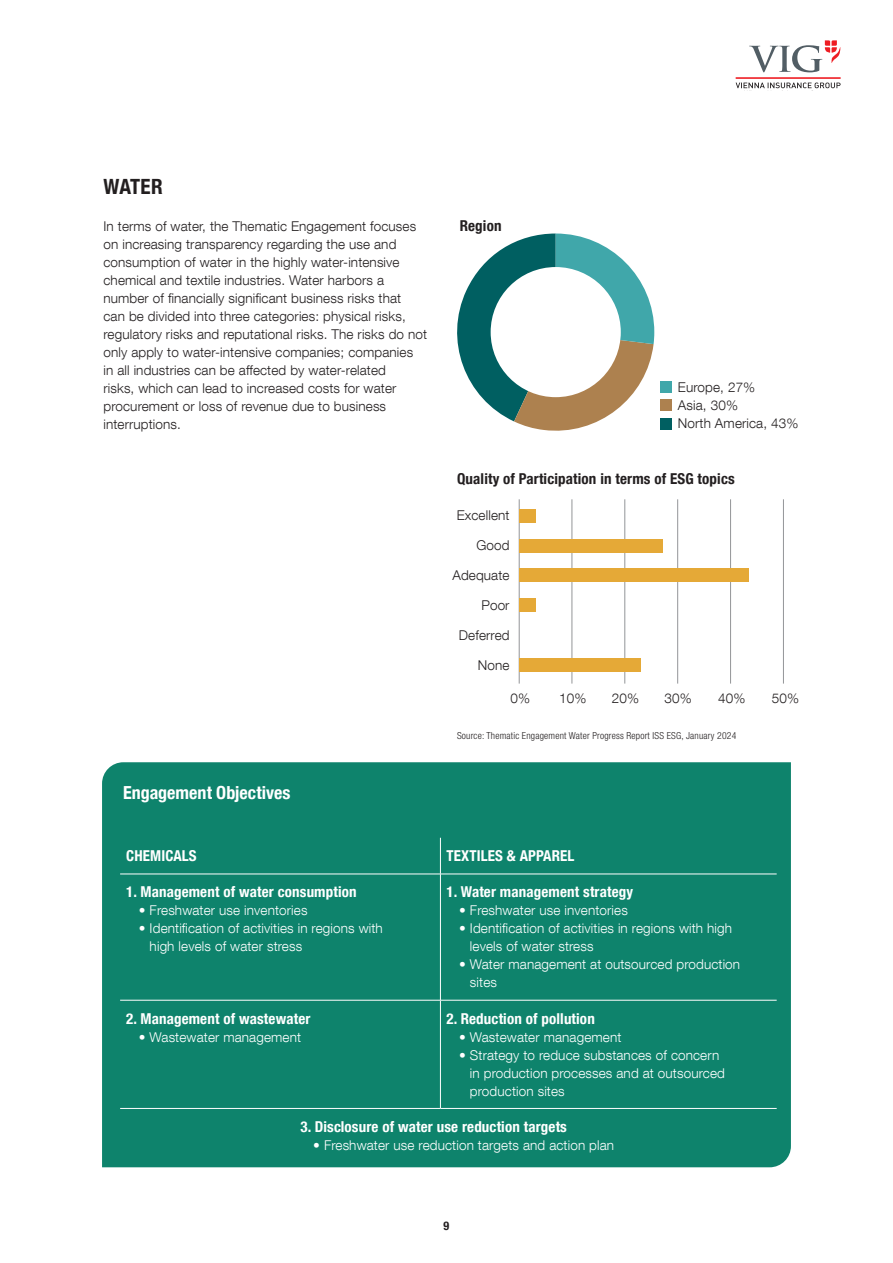
<style>
.page{position:relative;width:893px;height:1263px;background:#fff}
.page>*{position:absolute;margin:0;border:0;box-sizing:border-box;transform-origin:0 0}
.t1{font:700 condensed 21px "Helvetica Neue LT Com";letter-spacing:.005em;color:#231f20}
.t2{font:700 condensed 18px "Helvetica Neue LT Com";color:#fff}
.t3{font:700 condensed 15px "Helvetica Neue LT Com";letter-spacing:.01em;color:#fff}
.t4{font:700 condensed 15px "Helvetica Neue LT Com";letter-spacing:.01em;color:#231f20}
.t5{font:300 13.5px/18px "Helvetica Neue LT Com";letter-spacing:.01em;color:#231f20}
.t6{font:300 13.5px/18px "Helvetica Neue LT Com";letter-spacing:.01em;color:#fff}
.t7{font:700 condensed 12px "Helvetica Neue LT Com";color:#231f20}
.t8{font:300 condensed 9.6px "Helvetica Neue LT Com";letter-spacing:.02em;color:#231f20}
</style>
<div class="page">
<svg style="left:457px;top:233px;width:197px;height:198px"></svg>
<div style="left:491px;top:267px;width:130px;height:130px;background:#fff;border-radius:50%"></div>
<div style="left:660px;top:381px;width:12px;height:12px;background:#40a7aa"></div>
<div style="left:660px;top:399px;width:12px;height:12px;background:#ad814f"></div>
<div style="left:660px;top:418px;width:12px;height:12px;background:#005f61"></div>
<hr style="left:519px;top:499px;width:1px;height:185px;background:#939598">
<hr style="left:572px;top:499px;width:1px;height:185px;background:#939598">
<hr style="left:625px;top:499px;width:1px;height:185px;background:#939598">
<hr style="left:677px;top:499px;width:1px;height:185px;background:#939598">
<hr style="left:730px;top:499px;width:1px;height:185px;background:#939598">
<hr style="left:783px;top:499px;width:1px;height:185px;background:#939598">
<div style="left:519px;top:598px;width:16px;height:14px;background:#e5a937"></div>
<div style="left:519px;top:539px;width:143px;height:13px;background:#e5a937"></div>
<div style="left:519px;top:509px;width:17px;height:13px;background:#e5a937"></div>
<div style="left:519px;top:569px;width:230px;height:13px;background:#e5a937"></div>
<div style="left:519px;top:659px;width:122px;height:13px;background:#e5a937"></div>
<div style="left:102px;top:762px;width:689px;height:405px;background:#0e836c"></div>
<hr style="left:440px;top:838px;width:1px;height:36px;background:#fff">
<hr style="left:120px;top:874px;width:320px;height:1px;background:#fff">
<hr style="left:440px;top:874px;width:337px;height:1px;background:#fff">
<hr style="left:440px;top:874px;width:1px;height:126px;background:#fff">
<hr style="left:120px;top:1000px;width:320px;height:1px;background:#fff">
<hr style="left:440px;top:1000px;width:337px;height:1px;background:#fff">
<hr style="left:440px;top:1000px;width:1px;height:108px;background:#fff">
<hr style="left:120px;top:1108px;width:320px;height:1px;background:#fff">
<hr style="left:440px;top:1108px;width:337px;height:1px;background:#fff">
<hr style="left:736px;top:77px;width:105px;height:2px;background:#ee1d23">
<svg style="left:736px;top:83px;width:105px;height:5px"></svg>
<svg style="left:749px;top:40px;width:91px;height:32px"></svg>
<h1 class="t1" style="left:103px;top:174px;width:61px">WATER</h1>
<p class="t5" style="left:103px;top:217px;width:325px">In terms of water, the Thematic Engagement focuses on increasing transparency regarding the use and consumption of water in the highly water-intensive chemical and textile industries. Water harbors a number of financially significant business risks that<br>can be divided into three categories: physical risks, regulatory risks and reputational risks. The risks do not only apply to water-intensive companies; companies<br>in all industries can be affected by water-related<br>risks, which can lead to increased costs for water procurement or loss of revenue due to business interruptions.</p>
<p class="t4" style="left:460px;top:216px;width:43px">Region</p>
<p class="t5" style="left:678px;top:378px;width:122px">Europe, 27%<br>Asia, 30%<br>North America, 43%</p>
<p class="t4" style="left:457px;top:469px;width:279px">Quality of Participation in terms of ESG topics</p>
<p class="t5" style="left:457px;top:506px;width:54px">Excellent</p>
<p class="t5" style="left:476px;top:536px;width:35px">Good</p>
<p class="t5" style="left:452px;top:566px;width:59px">Adequate</p>
<p class="t5" style="left:481px;top:596px;width:30px">Poor</p>
<p class="t5" style="left:459px;top:626px;width:52px">Deferred</p>
<p class="t5" style="left:478px;top:656px;width:33px">None</p>
<p class="t5" style="left:511px;top:689px;width:21px">0%</p>
<p class="t5" style="left:559px;top:689px;width:29px">10%</p>
<p class="t5" style="left:612px;top:689px;width:29px">20%</p>
<p class="t5" style="left:665px;top:689px;width:29px">30%</p>
<p class="t5" style="left:718px;top:689px;width:29px">40%</p>
<p class="t5" style="left:772px;top:689px;width:29px">50%</p>
<h2 class="t2" style="left:123px;top:781px;width:169px">Engagement Objectives</h2>
<p class="t8" style="left:457px;top:730px;width:281px">Source: Thematic Engagement Water Progress Report ISS ESG, January 2024</p>
<p class="t3" style="left:126px;top:847px;width:72px">CHEMICALS</p>
<p class="t3" style="left:446px;top:847px;width:130px">TEXTILES &amp; APPAREL</p>
<p class="t3" style="left:126px;top:883px;width:232px">1. Management of water consumption</p>
<p class="t6" style="left:139px;top:901px;width:170px">• Freshwater use inventories</p>
<p class="t6" style="left:150px;top:919px;width:235px;text-indent:-11px">• Identification of activities in regions with high levels of water stress</p>
<p class="t3" style="left:446px;top:883px;width:188px">1. Water management strategy</p>
<p class="t6" style="left:459px;top:901px;width:170px">• Freshwater use inventories</p>
<p class="t6" style="left:470px;top:919px;width:264px;text-indent:-11px">• Identification of activities in regions with high levels of water stress</p>
<p class="t6" style="left:470px;top:955px;width:272px;text-indent:-11px">• Water management at outsourced production sites</p>
<p class="t3" style="left:126px;top:1009px;width:186px">2. Management of wastewater</p>
<p class="t6" style="left:139px;top:1027px;width:164px">• Wastewater management</p>
<p class="t3" style="left:446px;top:1009px;width:150px">2. Reduction of pollution</p>
<p class="t6" style="left:459px;top:1027px;width:164px">• Wastewater management</p>
<p class="t6" style="left:470px;top:1045px;width:256px;text-indent:-11px">• Strategy to reduce substances of concern in production processes and at outsourced production sites</p>
<p class="t3" style="left:300px;top:1117px;width:268px">3. Disclosure of water use reduction targets</p>
<p class="t6" style="left:313px;top:1136px;width:302px">• Freshwater use reduction targets and action plan</p>
<p class="t7" style="left:444px;top:1218px;width:7px">9</p>
</div>
